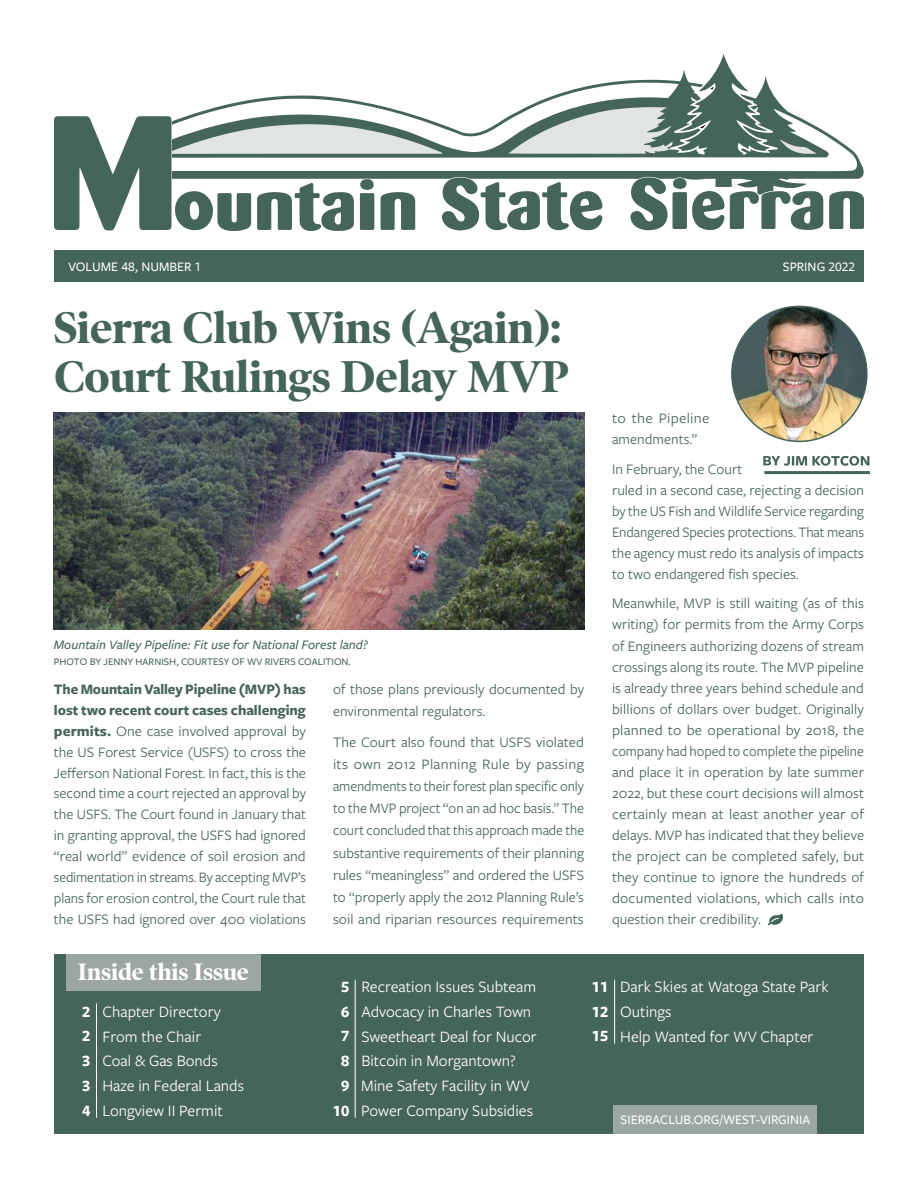
<style>
.page{position:relative;width:918px;height:1188px;background:#fff}
.page>*{position:absolute;margin:0;border:0;box-sizing:border-box;transform-origin:0 0}
.t1{font:700 45px/48.8px "Poynter OS Disp";color:#45645b}
.t2{font:700 24px "Poynter OS Disp";color:#fff}
.t3{font:16.5px "Freight Sans Pro";color:#fff}
.t4{font:15px/21px "Freight Sans Pro";color:#45645b;text-align:justify}
.t5{font:15px/21px "Freight Sans Pro";color:#45645b;scale:1.05 1}
.t6{font:500 13.5px "Freight Sans Pro";color:#fff}
.t7{font:italic 500 13.5px "Freight Sans Pro";color:#45645b}
.t8{font:500 10.5px "Freight Sans Pro";color:#45645b}
.s1{font-weight:700}
</style>
<div class="page">
<div style="left:54px;top:251px;width:810px;height:31px;background:#45645b"></div>
<svg style="left:584px;top:54px;width:185px;height:33px"></svg>
<svg style="left:54px;top:87px;width:810px;height:144px"></svg>
<div style="left:54px;top:954px;width:810px;height:179px;background:#45645b"></div>
<div style="left:66px;top:954px;width:194px;height:37px;background:#9ca7a4"></div>
<div style="left:614px;top:1105px;width:203px;height:28px;background:#9ca7a4"></div>
<hr style="left:355px;top:980px;width:1px;height:138px;background:#fff">
<hr style="left:96px;top:1004px;width:1px;height:114px;background:#fff">
<hr style="left:614px;top:980px;width:1px;height:64px;background:#fff">
<img style="left:54px;top:413px;width:530px;height:217px">
<svg style="left:763px;top:456px;width:106px;height:10px"></svg>
<hr style="left:764px;top:471px;width:106px;height:3px;background:#45645b">
<img style="left:732px;top:306px;width:135px;height:135px;border-radius:68px">
<svg style="left:768px;top:914px;width:15px;height:11px"></svg>
<p class="t6" style="left:68px;top:257px;width:135px">VOLUME 48, NUMBER 1</p>
<p class="t6" style="left:783px;top:257px;width:74px">SPRING 2022</p>
<h1 class="t1" style="left:54px;top:303px;width:516px">Sierra Club Wins (Again):<br>Court Rulings Delay MVP</h1>
<p class="t7" style="left:54px;top:636px;width:315px">Mountain Valley Pipeline: Fit use for National Forest land?</p>
<p class="t8" style="left:54px;top:655px;width:298px">PHOTO BY JENNY HARNISH, COURTESY OF WV RIVERS COALITION.</p>
<p class="t4" style="left:54px;top:678px;width:254px"><span class="s1">The Mountain Valley Pipeline (MVP) has lost two recent court cases challenging permits.</span> One case involved approval by the US Forest Service (USFS) to cross the Jefferson National Forest. In fact, this is the second time a court rejected an approval by the USFS. The Court found in January that in granting approval, the USFS had ignored “real world” evidence of soil erosion and sedimentation in streams. By accepting MVP’s plans for erosion control, the Court rule that the USFS had ignored over 400 violations</p>
<p class="t4" style="left:333px;top:677px;width:253px;line-height:22.2px">of those plans previously documented by environmental regulators.</p>
<p class="t4" style="left:333px;top:730px;width:253px;line-height:22.2px">The Court also found that USFS violated its own 2012 Planning Rule by passing amendments to their forest plan specific only to the MVP project “on an ad hoc basis.” The court concluded that this approach made the substantive requirements of their planning rules “meaningless” and ordered the USFS to “properly apply the 2012 Planning Rule’s soil and riparian resources requirements</p>
<p class="t5" style="left:612px;top:407px;width:94px">to the Pipeline amendments.”</p>
<p class="t4" style="left:612px;top:458px;width:254px;text-align:left">In February, the Court<br>ruled in a second case, rejecting a decision by the US Fish and Wildlife Service regarding Endangered Species protections. That means the agency must redo its analysis of impacts to two endangered fish species.</p>
<p class="t4" style="left:612px;top:592px;width:254px">Meanwhile, MVP is still waiting (as of this writing) for permits from the Army Corps of Engineers authorizing dozens of stream crossings along its route. The MVP pipeline is already three years behind schedule and billions of dollars over budget. Originally planned to be operational by 2018, the company had hoped to complete the pipeline and place it in operation by late summer 2022, but these court decisions will almost certainly mean at least another year of delays. MVP has indicated that they believe the project can be completed safely, but they continue to ignore the hundreds of documented violations, which calls into question their credibility.</p>
<h2 class="t2" style="left:78px;top:958px;width:173px">Inside this Issue</h2>
<p class="t3" style="left:341px;top:976px;width:197px"><span class="s1">5</span> Recreation Issues Subteam</p>
<p class="t3" style="left:592px;top:976px;width:238px"><span class="s1">11</span> Dark Skies at Watoga State Park</p>
<p class="t3" style="left:82px;top:1000px;width:140px"><span class="s1">2</span> Chapter Directory</p>
<p class="t3" style="left:341px;top:1000px;width:192px"><span class="s1">6</span> Advocacy in Charles Town</p>
<p class="t3" style="left:592px;top:1000px;width:81px"><span class="s1">12</span> Outings</p>
<p class="t3" style="left:82px;top:1025px;width:121px"><span class="s1">2</span> From the Chair</p>
<p class="t3" style="left:341px;top:1025px;width:197px"><span class="s1">7</span> Sweetheart Deal for Nucor</p>
<p class="t3" style="left:592px;top:1025px;width:223px"><span class="s1">15</span> Help Wanted for WV Chapter</p>
<p class="t3" style="left:82px;top:1050px;width:137px"><span class="s1">3</span> Coal &amp; Gas Bonds</p>
<p class="t3" style="left:341px;top:1050px;width:176px"><span class="s1">8</span> Bitcoin in Morgantown?</p>
<p class="t3" style="left:82px;top:1075px;width:163px"><span class="s1">3</span> Haze in Federal Lands</p>
<p class="t3" style="left:341px;top:1075px;width:190px"><span class="s1">9</span> Mine Safety Facility in WV</p>
<p class="t3" style="left:82px;top:1100px;width:142px"><span class="s1">4</span> Longview II Permit</p>
<p class="t3" style="left:333px;top:1100px;width:202px"><span class="s1">10</span> Power Company Subsidies</p>
<p class="t6" style="left:621px;top:1111px;width:191px">SIERRACLUB.ORG/WEST-VIRGINIA</p>
</div>
